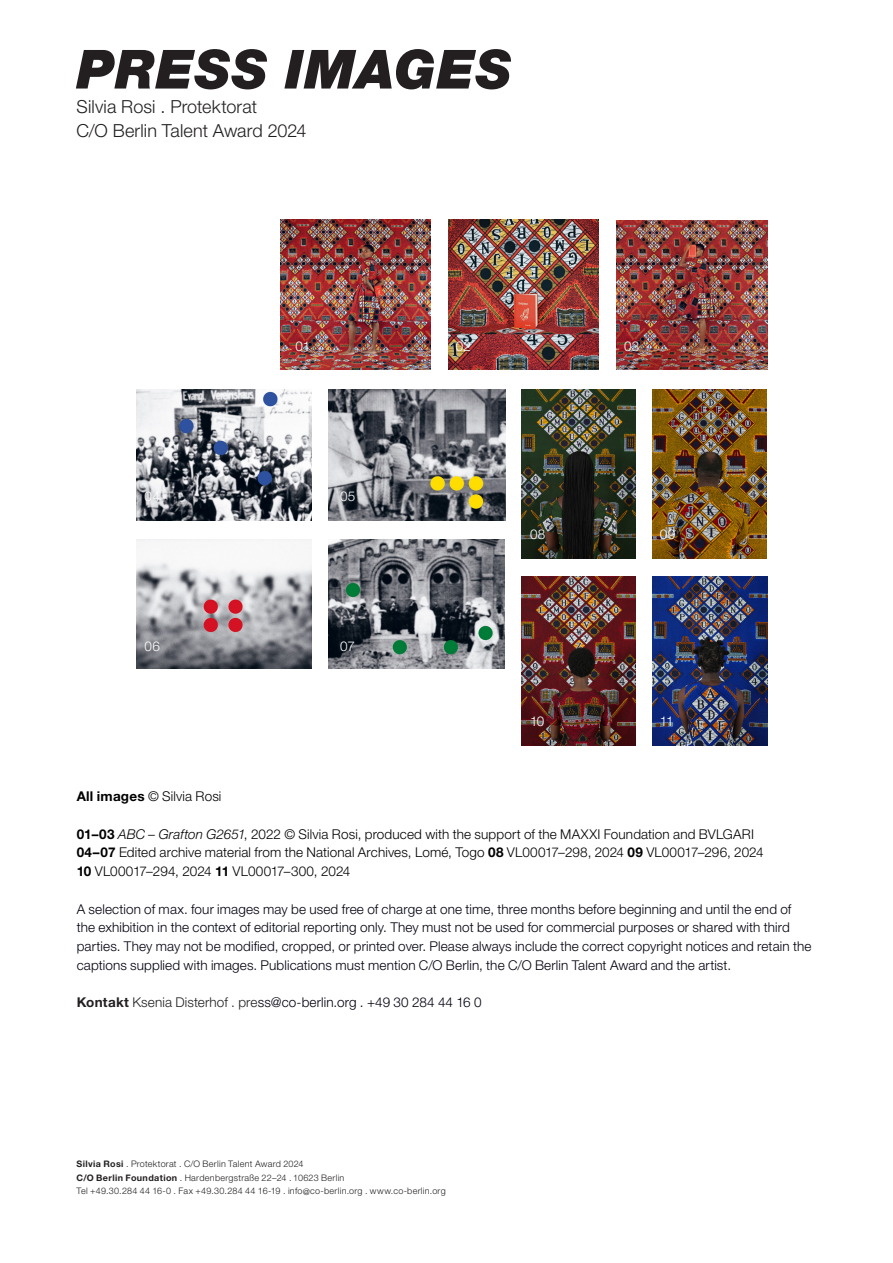
<style>
.page{position:relative;width:893px;height:1263px;background:#fff}
.page>*{position:absolute;margin:0;border:0;box-sizing:border-box;transform-origin:0 0}
.Cover_Headline{font:italic 900 54px "Helvetica Neue LT Pro";letter-spacing:.015em;color:#231f20}
.Cover_Headline-2{font:300 18px/24px "Helvetica Neue LT Pro";letter-spacing:.005em;color:#231f20}
.Fließtext_9_12_5pt{font:300 13.5px/18.8px "Helvetica Neue LT Pro";letter-spacing:.01em;color:#00010f}
.Fließtext_9_12_5pt-2{font:300 13.5px "Helvetica Neue LT Pro";letter-spacing:.01em;color:#000}
.Fließtext_9_12_5pt-3{font:300 13.5px "Helvetica Neue LT Pro";letter-spacing:.02em;color:#fff}
.t1{font:300 9px/13.5px "Helvetica Neue LT Pro";letter-spacing:.03em;color:#231f20}
.s1{font-weight:700}
.s2{font-style:italic}
.s3{font-weight:700;color:#231f20}
.s4{color:#231f20}
</style>
<div class="page">
<img style="left:281px;top:220px;width:149px;height:150px">
<img style="left:616px;top:220px;width:151px;height:150px">
<img style="left:652px;top:577px;width:115px;height:169px">
<img style="left:448px;top:220px;width:150px;height:150px">
<img style="left:652px;top:389px;width:115px;height:169px">
<img style="left:521px;top:577px;width:115px;height:169px">
<img style="left:521px;top:389px;width:115px;height:169px">
<img style="left:137px;top:389px;width:175px;height:131px">
<img style="left:329px;top:389px;width:176px;height:131px">
<img style="left:329px;top:539px;width:175px;height:129px">
<img style="left:137px;top:539px;width:175px;height:129px">
<p class="Cover_Headline" style="left:77px;top:37px;width:437px">PRESS IMAGES</p>
<p class="Cover_Headline-2" style="left:77px;top:94px;width:232px">Silvia Rosi . Protektorat<br>C/O Berlin Talent Award 2024</p>
<p class="Fließtext_9_12_5pt-3" style="left:295px;top:338px;width:16px">01</p>
<p class="Fließtext_9_12_5pt-3" style="left:456px;top:338px;width:17px">02</p>
<p class="Fließtext_9_12_5pt-3" style="left:624px;top:338px;width:17px">03</p>
<p class="Fließtext_9_12_5pt-3" style="left:145px;top:488px;width:17px">04</p>
<p class="Fließtext_9_12_5pt-3" style="left:340px;top:488px;width:17px">05</p>
<p class="Fließtext_9_12_5pt-3" style="left:145px;top:638px;width:17px">06</p>
<p class="Fließtext_9_12_5pt-3" style="left:340px;top:638px;width:16px">07</p>
<p class="Fließtext_9_12_5pt-3" style="left:530px;top:525px;width:17px">08</p>
<p class="Fließtext_9_12_5pt-3" style="left:660px;top:525px;width:17px">09</p>
<p class="Fließtext_9_12_5pt-3" style="left:530px;top:713px;width:16px">10</p>
<p class="Fließtext_9_12_5pt-3" style="left:660px;top:713px;width:15px">11</p>
<p class="Fließtext_9_12_5pt-2" style="left:77px;top:788px;width:146px"><span class="s1">All images</span> © Silvia Rosi</p>
<p class="Fließtext_9_12_5pt-2" style="left:77px;top:825px;width:679px"><span class="s1">01–03</span> <span class="s2">ABC – Grafton G2651</span>, 2022 © Silvia Rosi, produced with the support of the MAXXI Foundation and BVLGARI</p>
<p class="Fließtext_9_12_5pt-2" style="left:77px;top:844px;width:688px"><span class="s1">04–07</span> Edited archive material from the National Archives, Lomé, Togo <span class="s1">08</span> VL00017–298, 2024 <span class="s1">09</span> VL00017–296, 2024</p>
<p class="Fließtext_9_12_5pt-2" style="left:77px;top:863px;width:275px"><span class="s1">10</span> VL00017–294, 2024 <span class="s1">11</span> VL00017–300, 2024</p>
<p class="Fließtext_9_12_5pt" style="left:77px;top:899px;width:716px">A selection of max. four images may be used free of charge at one time, three months before beginning and until the end of</p>
<p class="Fließtext_9_12_5pt" style="left:77px;top:918px;width:736px">the exhibition in the context of editorial reporting only. They must not be used for commercial purposes or shared with third parties. They may not be modified, cropped, or printed over. Please always include the correct copyright notices and retain the captions supplied with images. Publications must mention C/O Berlin, the C/O Berlin Talent Award and the artist.</p>
<p class="Fließtext_9_12_5pt" style="left:77px;top:993px;width:406px"><span class="s3">Kontakt</span> <span class="s4">Ksenia Disterhof . pre</span>ss@co-berlin.org . +49 30 284 44 16 0</p>
<p class="t1" style="left:77px;top:1157px;width:371px"><span class="s1">Silvia Rosi</span> . Protektorat . C/O Berlin Talent Award 2024<br><span class="s1">C/O Berlin Foundation</span> . Hardenbergstraße 22–24 . 10623 Berlin<br>Tel +49.30.284 44 16-0 . Fax +49.30.284 44 16-19 . info@co-berlin.org . www.co-berlin.org</p>
</div>
